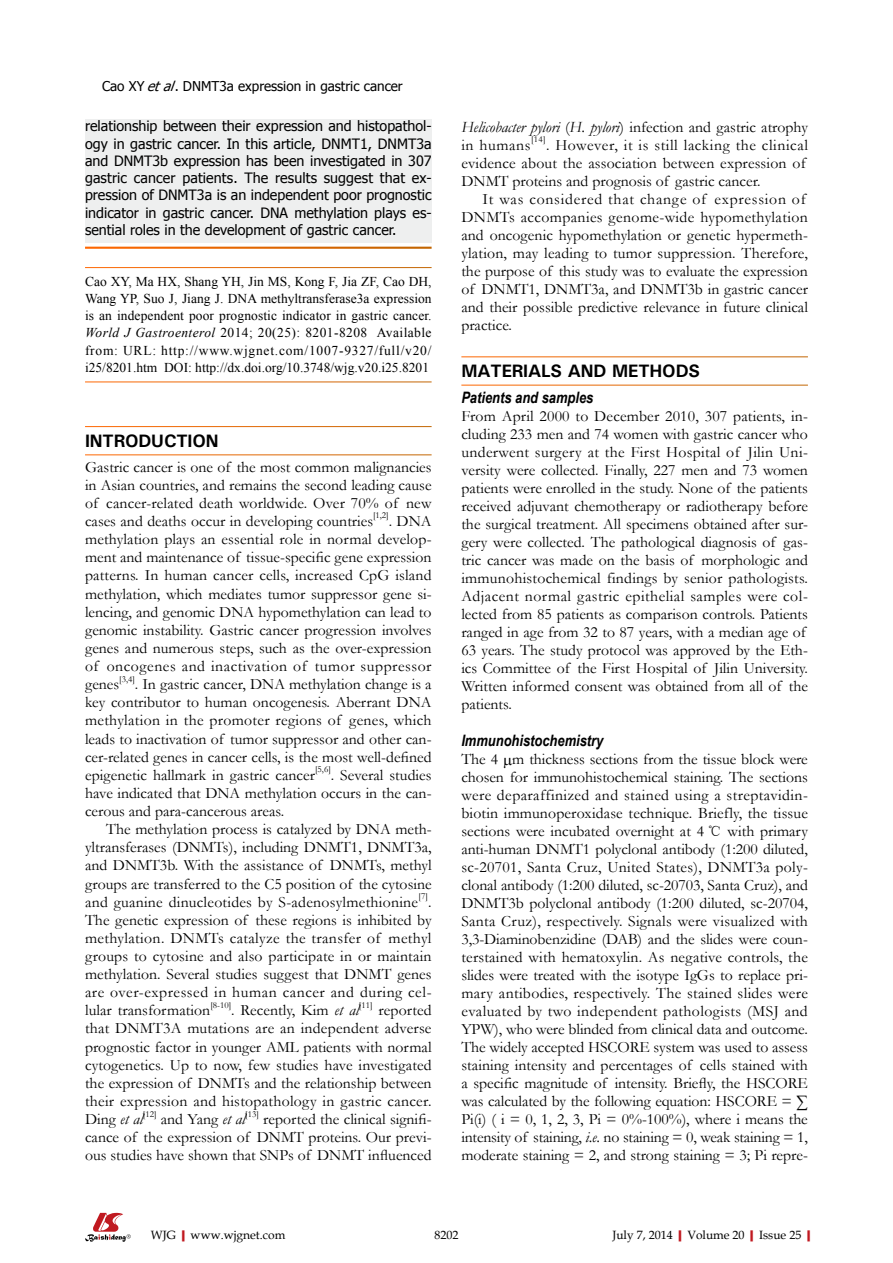
<style>
.page{position:relative;width:893px;height:1263px;background:#fff}
.page>*{position:absolute;margin:0;border:0;box-sizing:border-box;transform-origin:0 0}
.t1{font:700 18px "Univers";letter-spacing:-.01em;color:#000}
.t2{font:15.75px/18px "Garamond";color:#000;text-align:justify}
.t3{font:15.75px "Garamond";letter-spacing:.025em;color:#000}
.t4{font:15.75px "Garamond";letter-spacing:.05em;color:#000}
.t5{font:15.75px "Garamond";letter-spacing:.035em;color:#000}
.t6{font:14.25px/17.2px "Tahoma";color:#000;text-align:justify}
.t7{font:13.5px/17.2px "Times New Roman";color:#000;text-align:justify}
.t8{font:13.5px "Tahoma";color:#000}
.t9{font:12px "Book Antiqua";color:#000}
.t10{font:9.15px "Garamond";letter-spacing:.005em;color:#000}
.s1{font-style:italic}
.s2{font-family:"Arial Narrow";font-weight:700;font-style:italic}
.s3{font-family:"Sim Sun";font-size:14.25px}
.s4{font-weight:700;color:#c01920}
</style>
<div class="page">
<div style="left:85px;top:119px;width:347px;height:123px;background:#eeefef"></div>
<svg style="left:85px;top:1213px;width:46px;height:29px"></svg>
<p class="t8" style="left:102px;top:77px;width:302px">Cao XY <span class="s1">etal</span>. DNMT3a expression in gastric cancer</p>
<p class="t6" style="left:85px;top:117px;width:348px">relationship between their expression and histopathol&shy;ogy in gastric cancer. In this article, DNMT1, DNMT3a and DNMT3b expression has been investigated in 307 gastric cancer patients. The results suggest that ex&shy;pression of DNMT3a is an independent poor prognostic indicator in gastric cancer. DNA methylation plays es&shy;sential roles in the development of gastric cancer.</p>
<p class="t7" style="left:85px;top:272px;width:348px">Cao XY, Ma HX, Shang YH, Jin MS, Kong F, Jia ZF, Cao DH, Wang YP, Suo J, Jiang J. DNA methyltransferase3a expression is an independent poor prognostic indicator in gastric cancer.<br><span class="s1">World J Gastroenterol</span> 2014; 20(25): 8201-8208 Available from: URL: http://www.wjgnet.com/1007-9327/full/v20/ i25/8201.htm DOI: http://dx.doi.org/10.3748/wjg.v20.i25.8201</p>
<p class="t1" style="left:85px;top:429px;width:135px">INTRODUCTION</p>
<p class="t2" style="left:85px;top:457px;width:348px">Gastric cancer is one of the most common malignancies in Asian countries, and remains the second leading cause of cancer-related death worldwide. Over 70% of new cases and deaths occur in developing countries</p>
<p class="t10" style="left:373px;top:509px;width:17px">[1,2]</p>
<p class="t2" style="left:85px;top:512px;width:348px;text-indent:304px">. DNA methylation plays an essential role in normal develop&shy;ment and maintenance of tissue-specific gene expression patterns. In human cancer cells, increased CpG island methylation, which mediates tumor suppressor gene si&shy;lencing, and genomic DNA hypomethylation can lead to genomic instability. Gastric cancer progression involves genes and numerous steps, such as the over-expression of oncogenes and inactivation of tumor suppressor genes</p>
<p class="t10" style="left:119px;top:672px;width:17px">[3,4]</p>
<p class="t2" style="left:85px;top:675px;width:348px;text-indent:50px">. In gastric cancer, DNA methylation change is a key contributor to human oncogenesis. Aberrant DNA methylation in the promoter regions of genes, which leads to inactivation of tumor suppressor and other can&shy;cer-related genes in cancer cells, is the most well-defined epigenetic hallmark in gastric cancer</p>
<p class="t10" style="left:315px;top:763px;width:17px">[5,6]</p>
<p class="t2" style="left:331px;top:765px;width:102px">. Several studies</p>
<p class="t2" style="left:85px;top:783px;width:348px">have indicated that DNA methylation occurs in the can-</p>
<p class="t2" style="left:85px;top:802px;width:201px">cerous and para-cancerous areas.</p>
<p class="t2" style="left:106px;top:820px;width:327px">The methylation process is catalyzed by DNA meth-</p>
<p class="t2" style="left:85px;top:838px;width:348px">yltransferases (DNMTs), including DNMT1, DNMT3a,</p>
<p class="t2" style="left:85px;top:856px;width:348px">and DNMT3b. With the assistance of DNMTs, methyl</p>
<p class="t2" style="left:85px;top:874px;width:348px">groups are transferred to the C5 position of the cytosine</p>
<p class="t2" style="left:85px;top:892px;width:335px">and guanine dinucleotides by S-adenosylmethionine</p>
<p class="t10" style="left:418px;top:890px;width:11px">[7]</p>
<p class="t2" style="left:85px;top:892px;width:348px;text-indent:343px">.<br>The genetic expression of these regions is inhibited by methylation. DNMTs catalyze the transfer of methyl groups to cytosine and also participate in or maintain methylation. Several studies suggest that DNMT genes are over-expressed in human cancer and during cel&shy;lular transformation</p>
<p class="t10" style="left:210px;top:999px;width:22px">[8-10]</p>
<p class="t2" style="left:231px;top:1001px;width:129px">. Recently, Kim <span class="s1">et al</span></p>
<p class="t10" style="left:359px;top:999px;width:15px">[11]</p>
<p class="t2" style="left:85px;top:1001px;width:348px;text-indent:293px">reported that DNMT3A mutations are an independent adverse prognostic factor in younger AML patients with normal cytogenetics. Up to now, few studies have investigated the expression of DNMTs and the relationship between their expression and histopathology in gastric cancer.<br>Ding <span class="s1">et al</span></p>
<p class="t10" style="left:143px;top:1107px;width:15px">[12]</p>
<p class="t2" style="left:161px;top:1110px;width:86px">and Yang <span class="s1">et al</span></p>
<p class="t10" style="left:245px;top:1107px;width:15px">[13]</p>
<p class="t2" style="left:85px;top:1110px;width:348px;text-indent:178px">reported the clinical signifi&shy;cance of the expression of DNMT proteins. Our previ&shy;ous studies have shown that SNPs of DNMT influenced</p>
<p class="t2" style="left:461px;top:118px;width:348px"><span class="s1">Helicobacter pylori</span> (<span class="s1">H. pylori</span>) infection and gastric atrophy in humans</p>
<p class="t10" style="left:531px;top:133px;width:16px">[14]</p>
<p class="t5" style="left:546px;top:134px;width:263px">. However, it is still lacking the clinical</p>
<p class="t2" style="left:461px;top:154px;width:346px">evidence about the association between expression of</p>
<p class="t2" style="left:461px;top:172px;width:301px">DNMT proteins and prognosis of gastric cancer.</p>
<p class="t4" style="left:483px;top:188px;width:325px">It was considered that change of expression of</p>
<p class="t3" style="left:461px;top:206px;width:348px">DNMTs accompanies genome-wide hypomethylation</p>
<p class="t2" style="left:461px;top:226px;width:348px">and oncogenic hypomethylation or genetic hypermeth-</p>
<p class="t2" style="left:461px;top:244px;width:348px">ylation, may leading to tumor suppression. Therefore,</p>
<p class="t2" style="left:461px;top:262px;width:348px">the purpose of this study was to evaluate the expression</p>
<p class="t2" style="left:461px;top:280px;width:348px">of DNMT1, DNMT3a, and DNMT3b in gastric cancer</p>
<p class="t2" style="left:461px;top:298px;width:348px">and their possible predictive relevance in future clinical</p>
<p class="t2" style="left:461px;top:316px;width:52px">practice.</p>
<p class="t1" style="left:461px;top:360px;width:240px">MATERIALS AND METHODS</p>
<p class="t2" style="left:461px;top:388px;width:348px;text-align:left"><span class="s2">Patients and samples<br></span>From April 2000 to December 2010, 307 patients, in&shy;cluding 233 men and 74 women with gastric cancer who underwent surgery at the First Hospital of Jilin Uni&shy;versity were collected. Finally, 227 men and 73 women patients were enrolled in the study. None of the patients received adjuvant chemotherapy or radiotherapy before the surgical treatment. All specimens obtained after sur&shy;gery were collected. The pathological diagnosis of gas&shy;tric cancer was made on the basis of morphologic and immunohistochemical findings by senior pathologists.<br>Adjacent normal gastric epithelial samples were col&shy;lected from 85 patients as comparison controls. Patients ranged in age from 32 to 87 years, with a median age of 63 years. The study protocol was approved by the Eth&shy;ics Committee of the First Hospital of Jilin University.<br>Written informed consent was obtained from all of the patients.</p>
<p class="t2" style="left:461px;top:732px;width:348px;text-align:left"><span class="s2">Immunohistochemistry<br></span>The 4 m thickness sections from the tissue block were chosen for immunohistochemical staining. The sections were deparaffinized and stained using a streptavidin&shy;biotin immunoperoxidase technique. Briefly, the tissue sections were incubated overnight at 4 <span class="s3">℃</span> with primary anti-human DNMT1 polyclonal antibody (1:200 diluted, sc-20701, Santa Cruz, United States), DNMT3a poly&shy;clonal antibody (1:200 diluted, sc-20703, Santa Cruz), and DNMT3b polyclonal antibody (1:200 diluted, sc-20704, Santa Cruz), respectively. Signals were visualized with 3,3-Diaminobenzidine (DAB) and the slides were coun&shy;terstained with hematoxylin. As negative controls, the slides were treated with the isotype IgGs to replace pri&shy;mary antibodies, respectively. The stained slides were evaluated by two independent pathologists (MSJ and YPW), who were blinded from clinical data and outcome.<br>The widely accepted HSCORE system was used to assess staining intensity and percentages of cells stained with a specific magnitude of intensity. Briefly, the HSCORE was calculated by the following equation: HSCORE = ∑ Pi(i) ( i = 0, 1, 2, 3, Pi = 0%-100%), where i means the intensity of staining, <span class="s1">i.e.</span> no staining = 0, weak staining = 1, moderate staining = 2, and strong staining = 3; Pi repre-</p>
<p class="t9" style="left:151px;top:1226px;width:136px">WJG<span class="s4">|</span>www.wjgnet.com</p>
<p class="t9" style="left:434px;top:1226px;width:25px">8202</p>
<p class="t9" style="left:612px;top:1226px;width:205px">July 7, 2014<span class="s4">|</span>Volume 20<span class="s4">|</span>Issue 25<span class="s4">|</span></p>
</div>
